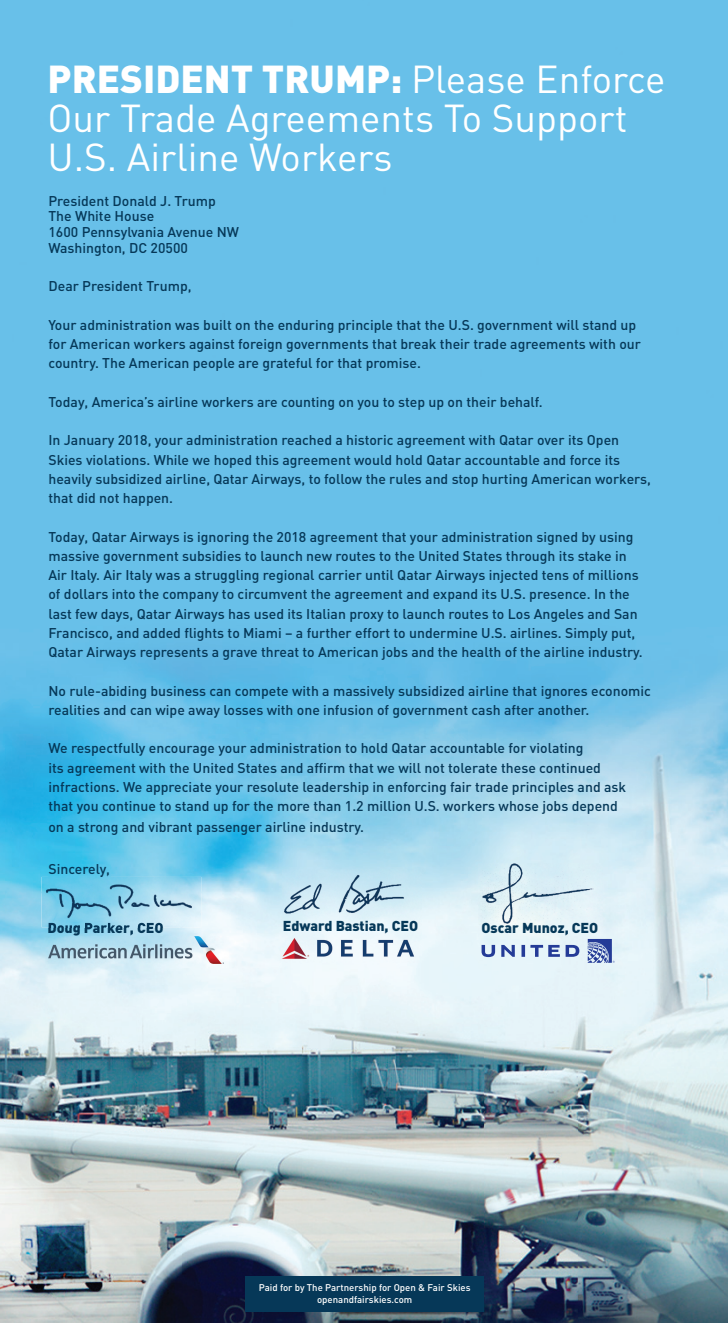
<style>
.page{position:relative;width:728px;height:1323px;background:#fff}
.page>*{position:absolute;margin:0;border:0;box-sizing:border-box;transform-origin:0 0}
.t1{font:38.5px/39.4px "DIN";color:#fff}
.t2{font:900 14.17px "DIN";color:#063858}
.t3{font:500 14px/19.2px "DIN";color:#063858}
.t4{font:500 9.62px/12.2px "DIN";color:#fff;text-align:center}
.s1{font-weight:900}
</style>
<div class="page">
<img style="left:0;top:0;width:728px;height:892px">
<img style="left:0;top:892px;width:59px;height:431px">
<img style="left:182px;top:892px;width:120px;height:431px">
<img style="left:395px;top:892px;width:90px;height:431px">
<img style="left:577px;top:892px;width:151px;height:431px">
<img style="left:59px;top:927px;width:123px;height:396px">
<img style="left:302px;top:926px;width:93px;height:397px">
<img style="left:485px;top:925px;width:92px;height:398px">
<img style="left:49px;top:864px;width:61px;height:13px">
<img style="left:49px;top:927px;width:114px;height:9px">
<img style="left:42px;top:877px;width:159px;height:50px">
<img style="left:49px;top:923px;width:114px;height:4px">
<img style="left:49px;top:937px;width:174px;height:27px">
<img style="left:283px;top:869px;width:138px;height:57px">
<img style="left:279px;top:933px;width:142px;height:30px">
<img style="left:478px;top:864px;width:124px;height:61px">
<svg style="left:501px;top:939px;width:113px;height:24px;background:#acbddc"></svg>
<svg style="left:481px;top:945px;width:14px;height:12px"></svg>
<div style="left:244px;top:1276px;width:239px;height:36px;background:#063858"></div>
<h1 class="t1" style="left:48px;top:58px;width:619px"><span class="s1">PRESIDENT TRUMP:</span> Please Enforce<br>Our Trade Agreements To Support<br>U.S. Airline Workers</h1>
<p class="t3" style="left:48px;top:192px;width:192px;line-height:15.8px">President Donald J. Trump<br>The White House<br>1600 Pennsylvania Avenue NW<br>Washington, DC 20500</p>
<p class="t3" style="left:48px;top:276px;width:145px">Dear President Trump,</p>
<p class="t3" style="left:48px;top:315px;width:594px">Your administration was built on the enduring principle that the U.S. government will stand up for American workers against foreign governments that break their trade agreements with our country. The American people are grateful for that promise.</p>
<p class="t3" style="left:48px;top:392px;width:496px">Today, America’s airline workers are counting on you to step up on their behalf.</p>
<p class="t3" style="left:48px;top:430px;width:604px">In January 2018, your administration reached a historic agreement with Qatar over its Open Skies violations. While we hoped this agreement would hold Qatar accountable and force its heavily subsidized airline, Qatar Airways, to follow the rules and stop hurting American workers, that did not happen.</p>
<p class="t3" style="left:48px;top:527px;width:596px">Today, Qatar Airways is ignoring the 2018 agreement that your administration signed by using massive government subsidies to launch new routes to the United States through its stake in Air Italy. Air Italy was a struggling regional carrier until Qatar Airways injected tens of millions of dollars into the company to circumvent the agreement and expand its U.S. presence. In the last few days, Qatar Airways has used its Italian proxy to launch routes to Los Angeles and San Francisco, and added flights to Miami – a further effort to undermine U.S. airlines. Simply put, Qatar Airways represents a grave threat to American jobs and the health of the airline industry.</p>
<p class="t3" style="left:48px;top:681px;width:604px">No rule-abiding business can compete with a massively subsidized airline that ignores economic realities and can wipe away losses with one infusion of government cash after another.</p>
<p class="t3" style="left:48px;top:738px;width:579px">We respectfully encourage your administration to hold Qatar accountable for violating<br>its agreement with the United States and affirm that we will not tolerate these continued infractions. We appreciate your resolute leadership in enforcing fair trade principles and ask that you continue to stand up for the more than 1.2 million U.S. workers whose jobs depend</p>
<p class="t3" style="left:48px;top:817px;width:317px">on a strong and vibrant passenger airline industry.</p>
<p class="t3" style="left:48px;top:859px;width:63px">Sincerely,</p>
<p class="t2" style="left:48px;top:918px;width:117px">Doug Parker, CEO</p>
<p class="t2" style="left:283px;top:916px;width:137px">Edward Bastian, CEO</p>
<p class="t2" style="left:481px;top:918px;width:118px">Oscar Munoz, CEO</p>
<p class="t4" style="left:259px;top:1281px;width:213px">Paid for by The Partnership for Open &amp; Fair Skies openandfairskies.com</p>
</div>
